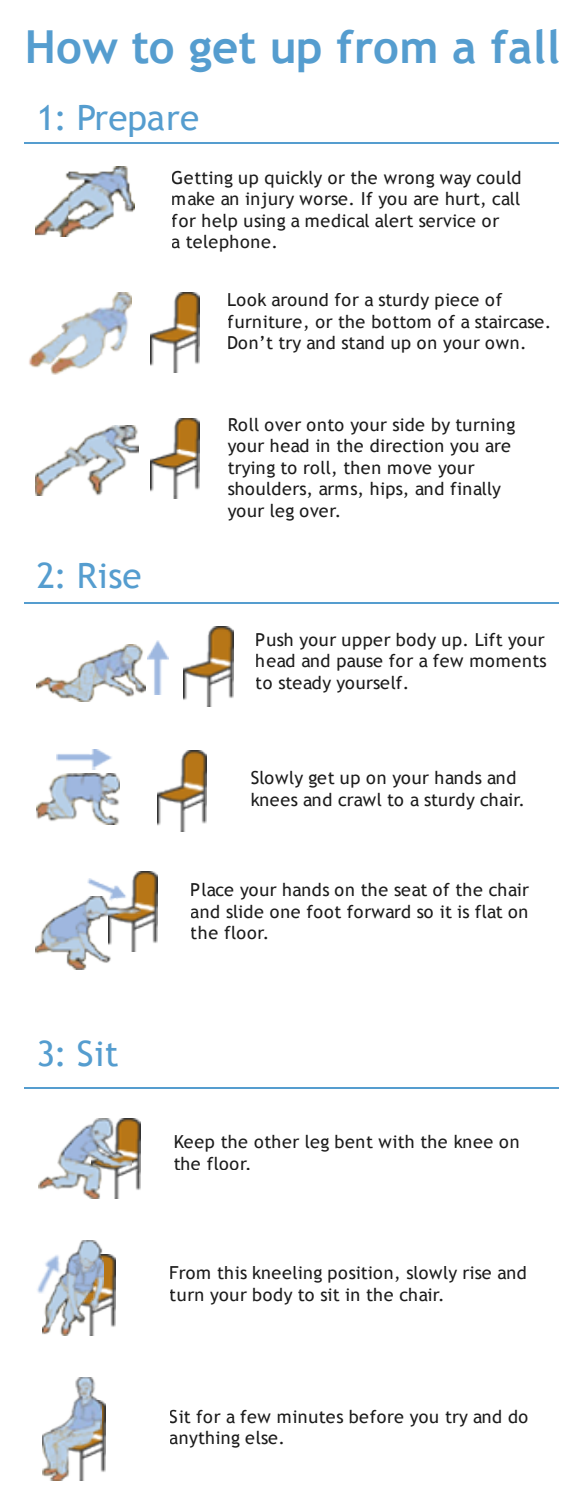
<style>
.page{position:relative;width:587px;height:1512px;background:#fff}
.page>*{position:absolute;margin:0;border:0;box-sizing:border-box;transform-origin:0 0}
.t1{font:700 45.5px "Trebuchet MS";letter-spacing:.005em;color:#559dcf}
.t2{font:35px "Trebuchet MS";letter-spacing:.01em;color:#559dcf}
.t3{font:17.85px/21.5px "Trebuchet MS";letter-spacing:.02em;color:#1c1c1c}
.t4{font:17.85px/21.5px "Trebuchet MS";letter-spacing:.04em;color:#1c1c1c}
</style>
<div class="page">
<img style="left:35px;top:166px;width:100px;height:70px">
<img style="left:35px;top:425px;width:103px;height:70px">
<img style="left:29px;top:292px;width:102px;height:82px">
<img style="left:150px;top:292px;width:50px;height:81px">
<img style="left:150px;top:418px;width:50px;height:81px">
<img style="left:184px;top:626px;width:49px;height:81px">
<img style="left:158px;top:751px;width:48px;height:80px">
<img style="left:132px;top:872px;width:26px;height:71px">
<img style="left:131px;top:1118px;width:9px;height:72px">
<img style="left:103px;top:1255px;width:13px;height:72px">
<img style="left:102px;top:1400px;width:3px;height:72px">
<img style="left:147px;top:640px;width:21px;height:55px">
<img style="left:56px;top:749px;width:56px;height:21px">
<img style="left:88px;top:878px;width:38px;height:18px">
<img style="left:37px;top:1279px;width:5px;height:14px">
<img style="left:37px;top:774px;width:82px;height:50px">
<img style="left:42px;top:1241px;width:61px;height:94px">
<img style="left:37px;top:644px;width:108px;height:58px">
<img style="left:35px;top:896px;width:105px;height:74px">
<img style="left:38px;top:1118px;width:93px;height:81px">
<img style="left:42px;top:1377px;width:60px;height:103px">
<hr style="left:24px;top:142px;width:534px;height:2px;background:#559dcf">
<hr style="left:24px;top:602px;width:534px;height:2px;background:#559dcf">
<hr style="left:24px;top:1087px;width:534px;height:1px;background:#559dcf">
<h1 class="t1" style="left:24px;top:18px;width:537px">How to get up from a fall</h1>
<h2 class="t2" style="left:36px;top:97px;width:164px">1: Prepare</h2>
<p class="t3" style="left:172px;top:167px;width:351px">Getting up quickly or the wrong way could make an injury worse. If you are hurt, call for help using a medical alert service or<br>a telephone.</p>
<p class="t3" style="left:228px;top:289px;width:325px">Look around for a sturdy piece of furniture, or the bottom of a staircase.<br>Don’t try and stand up on your own.</p>
<h2 class="t2" style="left:36px;top:555px;width:106px">2: Rise</h2>
<p class="t3" style="left:228px;top:414px;width:289px">Roll over onto your side by turning your head in the direction you are trying to roll, then move your shoulders, arms, hips, and finally your leg over.</p>
<p class="t3" style="left:256px;top:629px;width:292px;text-align:justify">Push your upper body up. Lift your head and pause for a few moments to steady yourself.</p>
<p class="t3" style="left:250px;top:767px;width:276px">Slowly get up on your hands and knees and crawl to a sturdy chair.</p>
<p class="t3" style="left:191px;top:879px;width:339px;text-align:justify">Place your hands on the seat of the chair and slide one foot forward so it is flat on the floor.</p>
<h2 class="t2" style="left:36px;top:1033px;width:84px">3: Sit</h2>
<p class="t4" style="left:173px;top:1131px;width:347px">Keep the other leg bent with the knee on the floor.</p>
<p class="t3" style="left:170px;top:1262px;width:358px">From this kneeling position, slowly rise and turn your body to sit in the chair.</p>
<p class="t3" style="left:170px;top:1406px;width:359px">Sit for a few minutes before you try and do anything else.</p>
</div>
